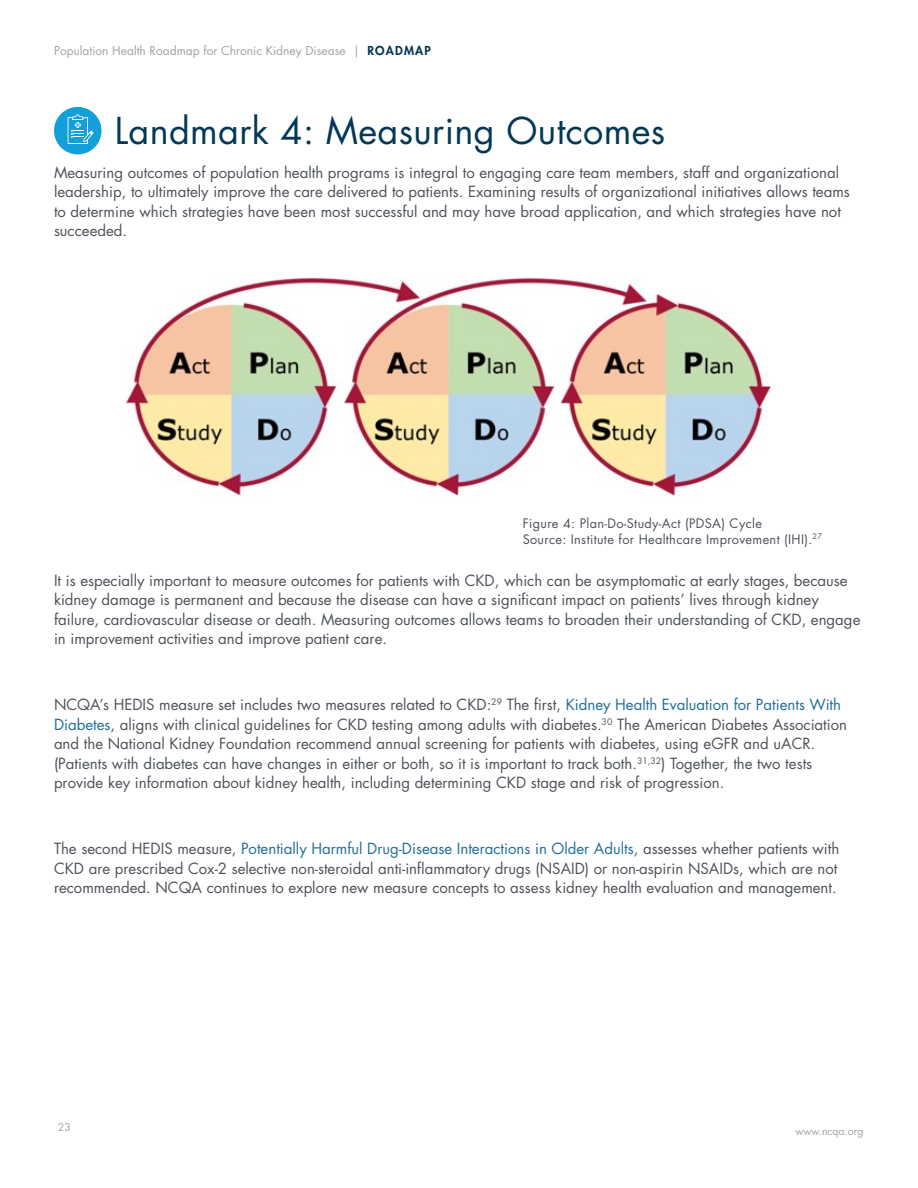
<style>
.page{position:relative;width:918px;height:1188px;background:#fff}
.page>*{position:absolute;margin:0;border:0;box-sizing:border-box;transform-origin:0 0}
.t1{font:36px "Futura Std";letter-spacing:.01em;color:#033956}
.t2{font:15px/19.5px "Futura Std";color:#4d525a}
.t3{font:12.75px/15.3px "Futura Std";letter-spacing:.025em;color:#4d525a}
.t4{font:12px "Futura Std";color:#a0a3a5}
.t5{font:10.5px "Futura Std";color:#a0a3a5}
.s1{font-weight:800;color:#033956}
.s2{color:#216e99}
</style>
<div class="page">
<div style="left:54px;top:107px;width:48px;height:47px;background:#13a0d8;border-radius:50%"></div>
<img style="left:126px;top:278px;width:645px;height:219px">
<svg style="left:68px;top:114px;width:26px;height:30px"></svg>
<p class="t4" style="left:54px;top:43px;width:378px">Population Health Roadmap for Chronic Kidney Disease | <span class="s1">ROADMAP</span></p>
<p class="t1" style="left:115px;top:108px;width:552px">Landmark 4: Measuring Outcomes</p>
<p class="t2" style="left:54px;top:163px;width:797px">Measuring outcomes of population health programs is integral to engaging care team members, staff and organizational leadership, to ultimately improve the care delivered to patients. Examining results of organizational initiatives allows teams to determine which strategies have been most successful and may have broad application, and which strategies have not succeeded.</p>
<p class="t3" style="left:523px;top:516px;width:301px">Figure 4: Plan-Do-Study-Act (PDSA) Cycle<br>Source: Institute for Healthcare Improvement (IHI).<sup>27</sup></p>
<p class="t2" style="left:54px;top:571px;width:808px">It is especially important to measure outcomes for patients with CKD, which can be asymptomatic at early stages, because kidney damage is permanent and because the disease can have a significant impact on patients’ lives through kidney failure, cardiovascular disease or death. Measuring outcomes allows teams to broaden their understanding of CKD, engage in improvement activities and improve patient care.</p>
<p class="t2" style="left:54px;top:695px;width:795px">NCQA’s HEDIS measure set includes two measures related to CKD:<sup>29</sup> The first, <span class="s2">Kidney Health Evaluation for Patients With Diabetes</span>, aligns with clinical guidelines for CKD testing among adults with diabetes.<sup>30</sup> The American Diabetes Association and the National Kidney Foundation recommend annual screening for patients with diabetes, using eGFR and uACR. (Patients with diabetes can have changes in either or both, so it is important to track both.<sup>31,32</sup>) Together, the two tests provide key information about kidney health, including determining CKD stage and risk of progression.</p>
<p class="t2" style="left:54px;top:839px;width:787px">The second HEDIS measure, <span class="s2">Potentially Harmful Drug-Disease Interactions in Older Adults</span>, assesses whether patients with<br>CKD are prescribed Cox-2 selective non-steroidal anti-inflammatory drugs (NSAID) or non-aspirin NSAIDs, which are not recommended. NCQA continues to explore new measure concepts to assess kidney health evaluation and management.</p>
<p class="t5" style="left:58px;top:1121px;width:14px">23</p>
<p class="t5" style="left:796px;top:1124px;width:69px">www.ncqa.org</p>
</div>
